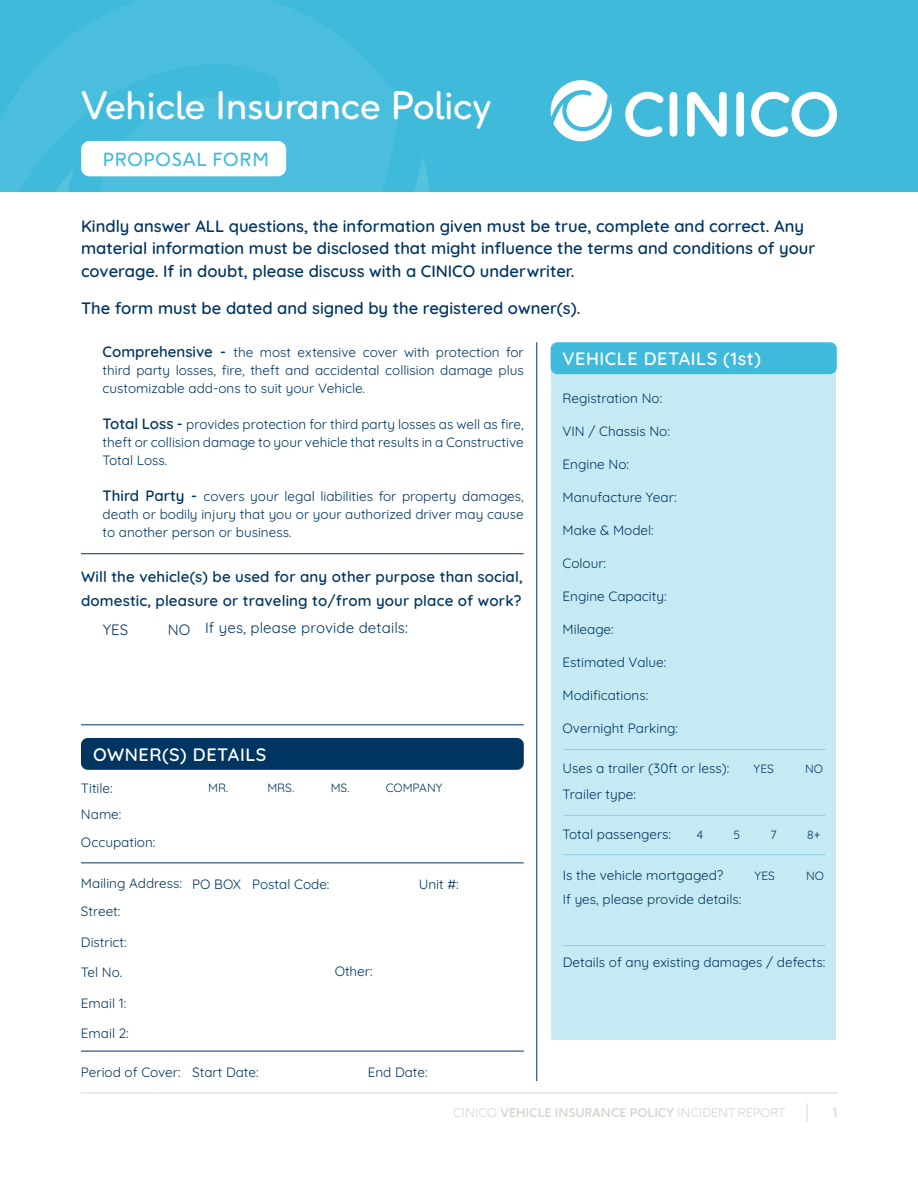
<style>
.page{position:relative;width:918px;height:1188px;background:#fff}
.page>*{position:absolute;margin:0;border:0;box-sizing:border-box;transform-origin:0 0}
.t1{font:37.5px "F37 Ginger Rounded Trial";color:#fff}
.t2{font:600 18px "Quicksand";letter-spacing:.03em;color:#fff}
.t3{font:18px "F37 Ginger Rounded Trial";letter-spacing:.05em;color:#3fbada}
.t4{font:600 16.5px/22.5px "Quicksand";color:#003561}
.t5{font:600 15px/24px "Quicksand";letter-spacing:.01em;color:#003561}
.t6{font:15px "Quicksand";letter-spacing:.01em;color:#003561}
.t7{font:13.5px/18px "Quicksand";color:#003561}
.t8{font:700 12px "F37 Ginger Rounded Trial";color:#d7d7d2}
.t9{font:12px "Quicksand";color:#003561}
.s1{font-weight:600;font-size:15px}
.s2{font-weight:300}
</style>
<div class="page">
<hr style="left:81px;top:1093px;width:756px;height:1px;background:#d7d7d2">
<svg style="left:807px;top:1103px;width:1px;height:19px"></svg>
<div style="left:0;top:0;width:918px;height:192px;background:#3fbada"></div>
<svg style="left:625px;top:92px;width:39px;height:45px"></svg>
<div style="left:670px;top:92px;width:7px;height:45px;background:#fff;border-radius:4px"></div>
<svg style="left:687px;top:92px;width:40px;height:45px"></svg>
<div style="left:736px;top:92px;width:8px;height:45px;background:#fff;border-radius:4px"></div>
<svg style="left:751px;top:92px;width:86px;height:45px"></svg>
<svg style="left:551px;top:80px;width:61px;height:61px"></svg>
<svg style="left:0;top:0;width:399px;height:156px;fill:#4abedc"></svg>
<svg style="left:0;top:156px;width:430px;height:36px;fill:#4abedc"></svg>
<div style="left:81px;top:141px;width:205px;height:35px;background:#fff;border-radius:9px"></div>
<div style="left:81px;top:738px;width:443px;height:32px;background:#003561;border-radius:7px"></div>
<hr style="left:537px;top:342px;width:1px;height:739px;background:#003561">
<hr style="left:81px;top:863px;width:443px;height:1px;background:#003561">
<hr style="left:81px;top:1051px;width:443px;height:1px;background:#003561">
<hr style="left:81px;top:553px;width:443px;height:1px;background:#003561">
<hr style="left:81px;top:725px;width:443px;height:1px;background:#003561">
<div style="left:551px;top:353px;width:285px;height:687px;background:#c5eaf3"></div>
<div style="left:551px;top:342px;width:286px;height:32px;background:#3fbada;border-radius:7px"></div>
<hr style="left:563px;top:815px;width:262px;height:1px;background:#3fbada">
<hr style="left:563px;top:854px;width:262px;height:1px;background:#3fbada">
<hr style="left:563px;top:945px;width:262px;height:1px;background:#3fbada">
<hr style="left:563px;top:749px;width:262px;height:1px;background:#3fbada">
<h1 class="t1" style="left:81px;top:91px;width:412px">Vehicle Insurance Policy</h1>
<h2 class="t3" style="left:103px;top:153px;width:168px">PROPOSAL FORM</h2>
<p class="t4" style="left:81px;top:213px;width:736px">Kindly answer ALL questions, the information given must be true, complete and correct. Any material information must be disclosed that might influence the terms and conditions of your coverage. If in doubt, please discuss with a CINICO underwriter.</p>
<p class="t4" style="left:81px;top:295px;width:501px">The form must be dated and signed by the registered owner(s).</p>
<p class="t7" style="left:103px;top:342px;width:423px;text-align:justify"><span class="s1">Comprehensive -</span> the most extensive cover with protection for third party losses, fire, theft and accidental collision damage plus customizable add-ons to suit your Vehicle.</p>
<p class="t7" style="left:103px;top:414px;width:423px;text-align:justify"><span class="s1">Total Loss -</span> provides protection for third party losses as well as fire, theft or collision damage to your vehicle that results in a Constructive Total Loss.</p>
<p class="t7" style="left:103px;top:486px;width:423px;text-align:justify"><span class="s1">Third Party -</span> covers your legal liabilities for property damages, death or bodily injury that you or your authorized driver may cause to another person or business.</p>
<p class="t5" style="left:81px;top:563px;width:443px">Will the vehicle(s) be used for any other purpose than social, domestic, pleasure or traveling to/from your place of work?</p>
<p class="t6" style="left:103px;top:618px;width:27px">YES</p>
<p class="t6" style="left:168px;top:616px;width:242px">NO If yes, please provide details:</p>
<h2 class="t2" style="left:93px;top:740px;width:175px">OWNER(S) DETAILS</h2>
<p class="t7" style="left:81px;top:775px;width:42px;line-height:25.5px">Titile:<br>Name:</p>
<p class="t7" style="left:81px;top:832px;width:76px">Occupation:</p>
<p class="t7" style="left:81px;top:868px;width:102px;line-height:28.2px">Mailing Address:<br>Street:</p>
<p class="t7" style="left:81px;top:932px;width:47px">District:</p>
<p class="t7" style="left:81px;top:962px;width:43px">Tel No.</p>
<p class="t7" style="left:81px;top:992px;width:47px">Email 1:</p>
<p class="t7" style="left:81px;top:1023px;width:49px">Email 2:</p>
<p class="t7" style="left:81px;top:1062px;width:101px">Period of Cover:</p>
<p class="t9" style="left:208px;top:779px;width:22px">MR.</p>
<p class="t9" style="left:267px;top:779px;width:28px">MRS.</p>
<p class="t9" style="left:331px;top:778px;width:20px">MS.</p>
<p class="t9" style="left:386px;top:778px;width:58px">COMPANY</p>
<p class="t7" style="left:192px;top:874px;width:139px">PO BOX Postal Code:</p>
<p class="t7" style="left:419px;top:874px;width:41px">Unit #:</p>
<p class="t7" style="left:335px;top:960px;width:39px">Other:</p>
<p class="t7" style="left:192px;top:1062px;width:68px">Start Date:</p>
<p class="t7" style="left:368px;top:1062px;width:61px">End Date:</p>
<h2 class="t2" style="left:563px;top:345px;width:200px">VEHICLE DETAILS (1st)</h2>
<p class="t7" style="left:563px;top:388px;width:101px">Registration No:</p>
<p class="t7" style="left:563px;top:421px;width:109px">VIN / Chassis No:</p>
<p class="t7" style="left:563px;top:454px;width:68px">Engine No:</p>
<p class="t7" style="left:563px;top:487px;width:115px">Manufacture Year:</p>
<p class="t7" style="left:563px;top:520px;width:93px">Make &amp; Model:</p>
<p class="t7" style="left:563px;top:553px;width:45px">Colour:</p>
<p class="t7" style="left:563px;top:586px;width:105px">Engine Capacity:</p>
<p class="t7" style="left:563px;top:619px;width:53px">Mileage:</p>
<p class="t7" style="left:563px;top:652px;width:105px">Estimated Value:</p>
<p class="t7" style="left:563px;top:685px;width:87px">Modifications:</p>
<p class="t7" style="left:563px;top:718px;width:117px">Overnight Parking:</p>
<p class="t7" style="left:563px;top:754px;width:168px;line-height:26.2px">Uses a trailer (30ft or less):<br>Trailer type:</p>
<p class="t7" style="left:563px;top:824px;width:110px">Total passengers:</p>
<p class="t9" style="left:754px;top:760px;width:22px">YES</p>
<p class="t9" style="left:805px;top:760px;width:19px">NO</p>
<p class="t9" style="left:697px;top:826px;width:8px">4</p>
<p class="t9" style="left:734px;top:826px;width:8px">5</p>
<p class="t9" style="left:770px;top:826px;width:8px">7</p>
<p class="t9" style="left:807px;top:826px;width:15px">8+</p>
<p class="t7" style="left:563px;top:864px;width:162px">Is the vehicle mortgaged?</p>
<p class="t9" style="left:755px;top:866px;width:22px">YES</p>
<p class="t7" style="left:563px;top:888px;width:180px">If yes, please provide details:</p>
<p class="t9" style="left:806px;top:866px;width:19px">NO</p>
<p class="t7" style="left:563px;top:952px;width:264px">Details of any existing damages / defects:</p>
<p class="t8" style="left:453px;top:1108px;width:334px"><span class="s2">CINICO</span> VEHICLE INSURANCE POLICY <span class="s2">INCIDENT REPORT</span></p>
<p class="t8" style="left:833px;top:1108px;width:6px">1</p>
</div>
